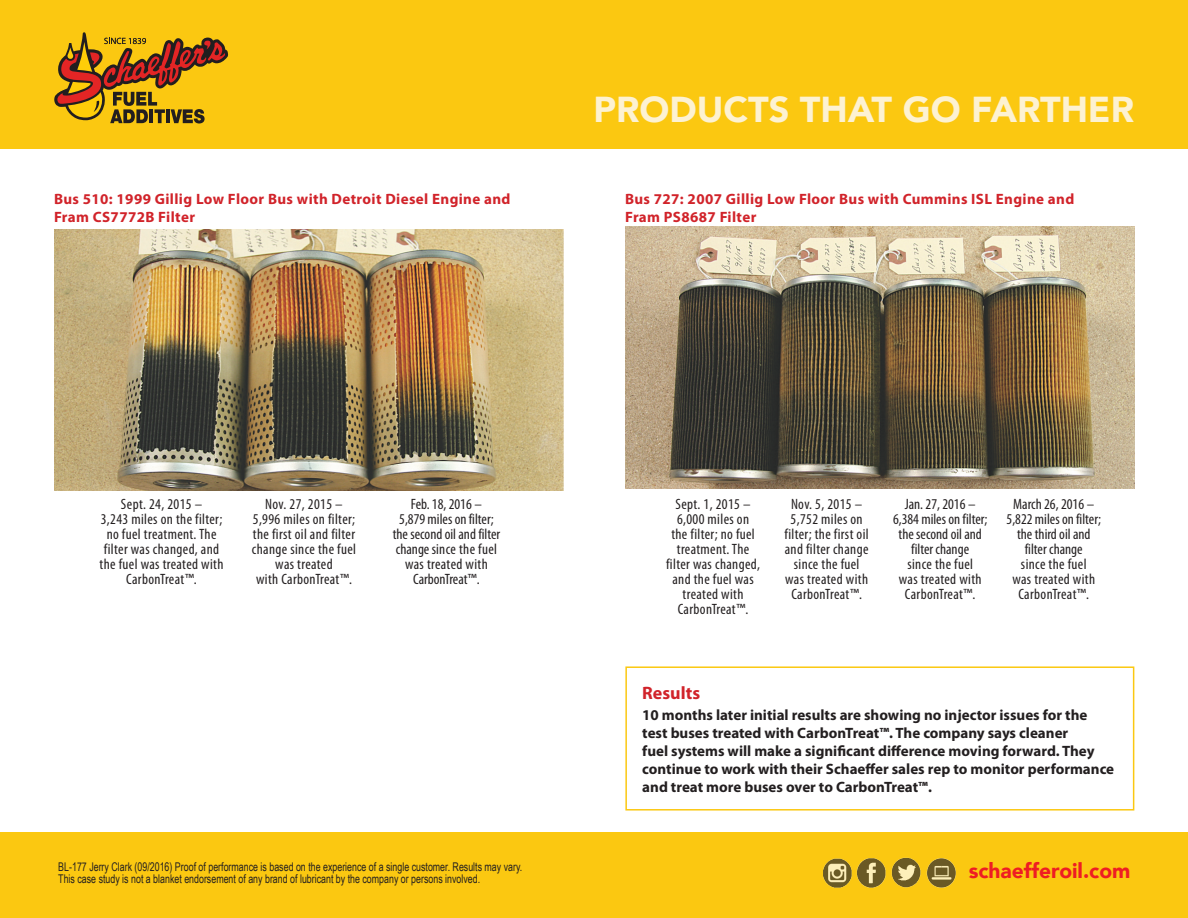
<style>
.page{position:relative;width:1188px;height:918px;background:#fff}
.page>*{position:absolute;margin:0;border:0;box-sizing:border-box;transform-origin:0 0}
.t1{font:900 36px "Avenir";color:#fdf2d2}
.t2{font:900 21px "Avenir";color:#ee1d23}
.t3{font:700 18px "Myriad Pro";color:#d1232a}
.t4{font:condensed 15px/15px "Myriad Pro";letter-spacing:.025em;color:#231f20;text-align:center}
.t5{font:condensed 15px/15px "Myriad Pro";color:#231f20;text-align:center}
.t6{font:700 15px/18px "Myriad Pro";color:#231f20}
.t7{font:700 15px/18px "Myriad Pro";letter-spacing:.025em;color:#d1232a}
.t8{font:12px/12px "Arial Narrow";color:#231f20;scale:.9 1}
.s1{font-stretch:normal}
</style>
<div class="page">
<div style="left:0;top:0;width:1188px;height:148px;background:#fbc811"></div>
<div style="left:0;top:833px;width:1188px;height:85px;background:#fbc811"></div>
<img style="left:823px;top:857px;width:133px;height:31px">
<svg style="left:54px;top:32px;width:174px;height:92px"></svg>
<img style="left:54px;top:230px;width:510px;height:261px">
<img style="left:625px;top:227px;width:510px;height:261px">
<div style="left:625px;top:666px;width:509px;height:145px;border:2px solid #fbc811"></div>
<p class="t7" style="left:54px;top:190px;width:458px">Bus 510: 1999 Gillig Low Floor Bus with Detroit Diesel Engine and<br>Fram CS7772B Filter</p>
<h1 class="t1" style="left:593px;top:79px;width:542px">PRODUCTS THAT GO FARTHER</h1>
<p class="t7" style="left:625px;top:190px;width:451px">Bus 727: 2007 Gillig Low Floor Bus with Cummins ISL Engine and<br>Fram PS8687 Filter</p>
<p class="t4" style="left:100px;top:497px;width:126px">Sept. 24, 2015 –<br>3,243 miles on the filter; no fuel treatment. The filter was changed, and the fuel was treated with<br>CarbonTreat<span class="s1">™</span>.</p>
<p class="t4" style="left:252px;top:497px;width:106px">Nov. 27, 2015 –<br>5,996 miles on filter; the first oil and filter change since the fuel was treated<br>with CarbonTreat<span class="s1">™</span>.</p>
<p class="t5" style="left:393px;top:497px;width:109px">Feb. 18, 2016 –<br>5,879 miles on filter; the second oil and filter change since the fuel was treated with<br>CarbonTreat<span class="s1">™</span>.</p>
<p class="t4" style="left:666px;top:497px;width:95px">Sept. 1, 2015 –<br>6,000 miles on<br>the filter; no fuel treatment. The filter was changed, and the fuel was treated with<br>CarbonTreat<span class="s1">™</span>.</p>
<p class="t4" style="left:785px;top:497px;width:86px">Nov. 5, 2015 –<br>5,752 miles on filter; the first oil and filter change since the fuel was treated with<br>CarbonTreat<span class="s1">™</span>.</p>
<p class="t5" style="left:893px;top:497px;width:96px">Jan. 27, 2016 –<br>6,384 miles on filter; the second oil and filter change<br>since the fuel<br>was treated with<br>CarbonTreat<span class="s1">™</span>.</p>
<p class="t5" style="left:1007px;top:497px;width:96px">March 26, 2016 –<br>5,822 miles on filter; the third oil and filter change<br>since the fuel<br>was treated with<br>CarbonTreat<span class="s1">™</span>.</p>
<p class="t3" style="left:642px;top:681px;width:59px">Results</p>
<p class="t6" style="left:642px;top:705px;width:473px">10 months later initial results are showing no injector issues for the test buses treated with CarbonTreat™. The company says cleaner<br>fuel systems will make a significant difference moving forward. They continue to work with their Schaeffer sales rep to monitor performance and treat more buses over to CarbonTreat™.</p>
<p class="t8" style="left:58px;top:860px;width:517px">BL-177 Jerry Clark (09/2016) Proof of performance is based on the experience of a single customer. Results may vary.<br>This case study is not a blanket endorsement of any brand of lubricant by the company or persons involved.</p>
<h2 class="t2" style="left:969px;top:853px;width:163px">schaefferoil.com</h2>
</div>
